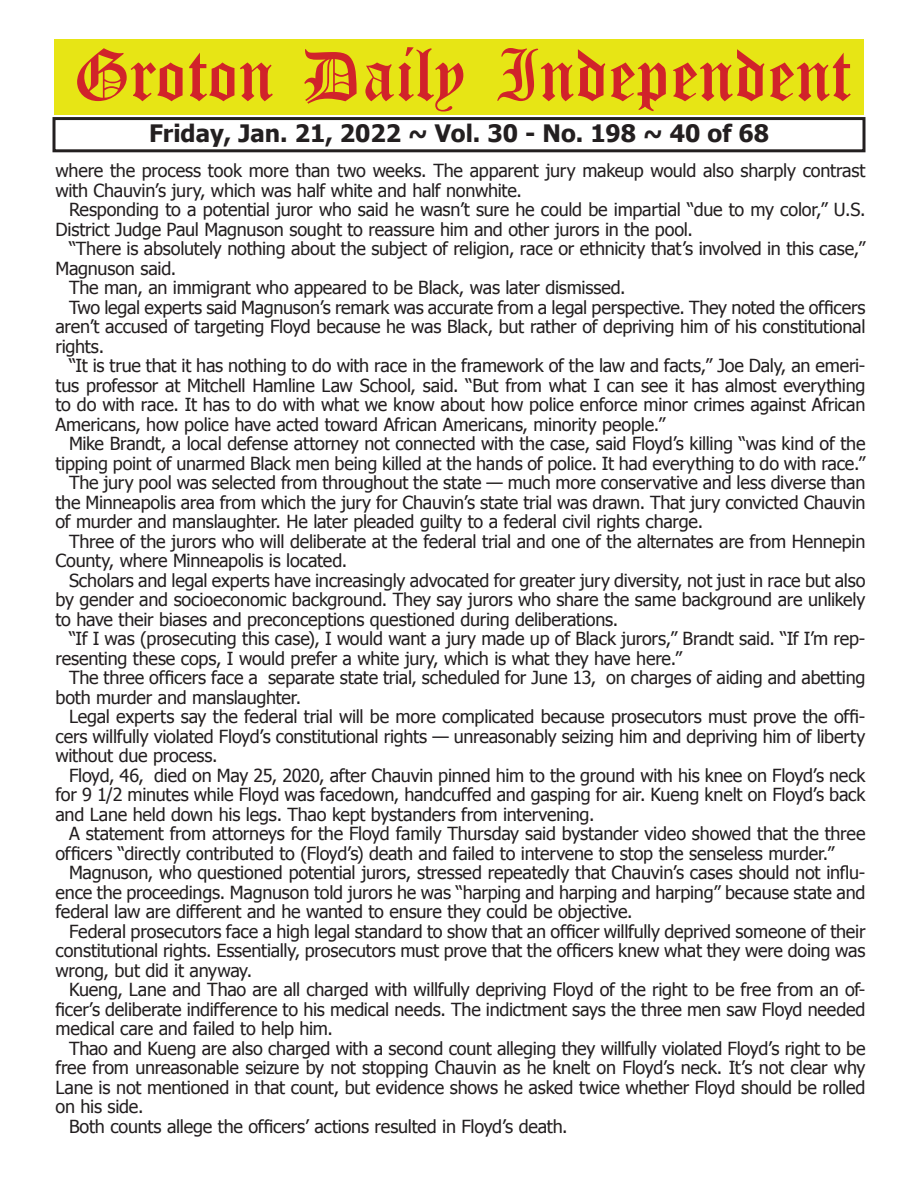
<style>
.page{position:relative;width:918px;height:1188px;background:#fff}
.page>*{position:absolute;margin:0;border:0;box-sizing:border-box;transform-origin:0 0}
.t1{font:54px "Old English Five";color:#d1232a}
.t2{font:700 24px "Tahoma";color:#231f20}
.t3{font:18px/19.5px "Tahoma";letter-spacing:-.015em;color:#231f20}
</style>
<div class="page">
<div style="left:52px;top:117px;width:814px;height:35px;border:3px solid #231f20"></div>
<div style="left:54px;top:40px;width:810px;height:75px;background:#e7e515"></div>
<h1 class="t1" style="left:73px;top:50px;width:779px">Groton Daily Independent</h1>
<h2 class="t2" style="left:149px;top:116px;width:622px">Friday, Jan. 21, 2022 ~ Vol. 30 - No. 198 ~ 40 of 68</h2>
<p class="t3" style="left:56px;top:160px;width:811px">where the process took more than two weeks. The apparent jury makeup would also sharply contrast with Chauvin’s jury, which was half white and half nonwhite.</p>
<p class="t3" style="left:56px;top:199px;width:811px;text-indent:14px">Responding to a potential juror who said he wasn’t sure he could be impartial “due to my color,” U.S.<br>District Judge Paul Magnuson sought to reassure him and other jurors in the pool.</p>
<p class="t3" style="left:69px;top:238px;width:798px">“There is absolutely nothing about the subject of religion, race or ethnicity that’s involved in this case,”</p>
<p class="t3" style="left:56px;top:258px;width:122px">Magnuson said.</p>
<p class="t3" style="left:69px;top:277px;width:558px">The man, an immigrant who appeared to be Black, was later dismissed.</p>
<p class="t3" style="left:69px;top:297px;width:798px">Two legal experts said Magnuson’s remark was accurate from a legal perspective. They noted the officers</p>
<p class="t3" style="left:56px;top:316px;width:811px">aren’t accused of targeting Floyd because he was Black, but rather of depriving him of his constitutional</p>
<p class="t3" style="left:56px;top:336px;width:50px">rights.</p>
<p class="t3" style="left:69px;top:355px;width:798px">“It is true that it has nothing to do with race in the framework of the law and facts,” Joe Daly, an emeri-</p>
<p class="t3" style="left:56px;top:375px;width:811px">tus professor at Mitchell Hamline Law School, said. “But from what I can see it has almost everything</p>
<p class="t3" style="left:56px;top:394px;width:811px">to do with race. It has to do with what we know about how police enforce minor crimes against African</p>
<p class="t3" style="left:56px;top:414px;width:611px">Americans, how police have acted toward African Americans, minority people.”</p>
<p class="t3" style="left:69px;top:433px;width:798px">Mike Brandt, a local defense attorney not connected with the case, said Floyd’s killing “was kind of the</p>
<p class="t3" style="left:56px;top:453px;width:811px">tipping point of unarmed Black men being killed at the hands of police. It had everything to do with race.”</p>
<p class="t3" style="left:69px;top:472px;width:798px">The jury pool was selected from throughout the state — much more conservative and less diverse than</p>
<p class="t3" style="left:56px;top:492px;width:811px">the Minneapolis area from which the jury for Chauvin’s state trial was drawn. That jury convicted Chauvin</p>
<p class="t3" style="left:56px;top:511px;width:649px">of murder and manslaughter. He later pleaded guilty to a federal civil rights charge.</p>
<p class="t3" style="left:69px;top:531px;width:798px">Three of the jurors who will deliberate at the federal trial and one of the alternates are from Hennepin</p>
<p class="t3" style="left:56px;top:550px;width:293px">County, where Minneapolis is located.</p>
<p class="t3" style="left:69px;top:570px;width:798px">Scholars and legal experts have increasingly advocated for greater jury diversity, not just in race but also</p>
<p class="t3" style="left:56px;top:589px;width:811px">by gender and socioeconomic background. They say jurors who share the same background are unlikely</p>
<p class="t3" style="left:56px;top:609px;width:564px">to have their biases and preconceptions questioned during deliberations.</p>
<p class="t3" style="left:69px;top:628px;width:798px">“If I was (prosecuting this case), I would want a jury made up of Black jurors,” Brandt said. “If I’m rep-</p>
<p class="t3" style="left:56px;top:648px;width:628px">resenting these cops, I would prefer a white jury, which is what they have here.”</p>
<p class="t3" style="left:69px;top:667px;width:798px">The three officers face a separate state trial, scheduled for June 13, on charges of aiding and abetting</p>
<p class="t3" style="left:56px;top:687px;width:247px">both murder and manslaughter.</p>
<p class="t3" style="left:69px;top:706px;width:798px">Legal experts say the federal trial will be more complicated because prosecutors must prove the offi-</p>
<p class="t3" style="left:56px;top:726px;width:812px">cers willfully violated Floyd’s constitutional rights — unreasonably seizing him and depriving him of liberty</p>
<p class="t3" style="left:56px;top:745px;width:164px">without due process.</p>
<p class="t3" style="left:69px;top:765px;width:798px">Floyd, 46, died on May 25, 2020, after Chauvin pinned him to the ground with his knee on Floyd’s neck</p>
<p class="t3" style="left:56px;top:784px;width:812px">for 9 1/2 minutes while Floyd was facedown, handcuffed and gasping for air. Kueng knelt on Floyd’s back</p>
<p class="t3" style="left:56px;top:804px;width:540px">and Lane held down his legs. Thao kept bystanders from intervening.</p>
<p class="t3" style="left:69px;top:823px;width:798px">A statement from attorneys for the Floyd family Thursday said bystander video showed that the three</p>
<p class="t3" style="left:56px;top:843px;width:780px">officers “directly contributed to (Floyd’s) death and failed to intervene to stop the senseless murder.”</p>
<p class="t3" style="left:69px;top:862px;width:798px">Magnuson, who questioned potential jurors, stressed repeatedly that Chauvin’s cases should not influ-</p>
<p class="t3" style="left:56px;top:882px;width:811px">ence the proceedings. Magnuson told jurors he was “harping and harping and harping” because state and</p>
<p class="t3" style="left:56px;top:901px;width:579px">federal law are different and he wanted to ensure they could be objective.</p>
<p class="t3" style="left:69px;top:921px;width:798px">Federal prosecutors face a high legal standard to show that an officer willfully deprived someone of their</p>
<p class="t3" style="left:56px;top:940px;width:811px">constitutional rights. Essentially, prosecutors must prove that the officers knew what they were doing was</p>
<p class="t3" style="left:56px;top:960px;width:198px">wrong, but did it anyway.</p>
<p class="t3" style="left:69px;top:979px;width:798px">Kueng, Lane and Thao are all charged with willfully depriving Floyd of the right to be free from an of-</p>
<p class="t3" style="left:56px;top:999px;width:811px">ficer’s deliberate indifference to his medical needs. The indictment says the three men saw Floyd needed</p>
<p class="t3" style="left:56px;top:1018px;width:279px">medical care and failed to help him.</p>
<p class="t3" style="left:69px;top:1038px;width:798px">Thao and Kueng are also charged with a second count alleging they willfully violated Floyd’s right to be</p>
<p class="t3" style="left:56px;top:1057px;width:811px">free from unreasonable seizure by not stopping Chauvin as he knelt on Floyd’s neck. It’s not clear why</p>
<p class="t3" style="left:56px;top:1077px;width:812px">Lane is not mentioned in that count, but evidence shows he asked twice whether Floyd should be rolled</p>
<p class="t3" style="left:56px;top:1096px;width:90px">on his side.</p>
<p class="t3" style="left:69px;top:1116px;width:500px">Both counts allege the officers’ actions resulted in Floyd’s death.</p>
</div>
